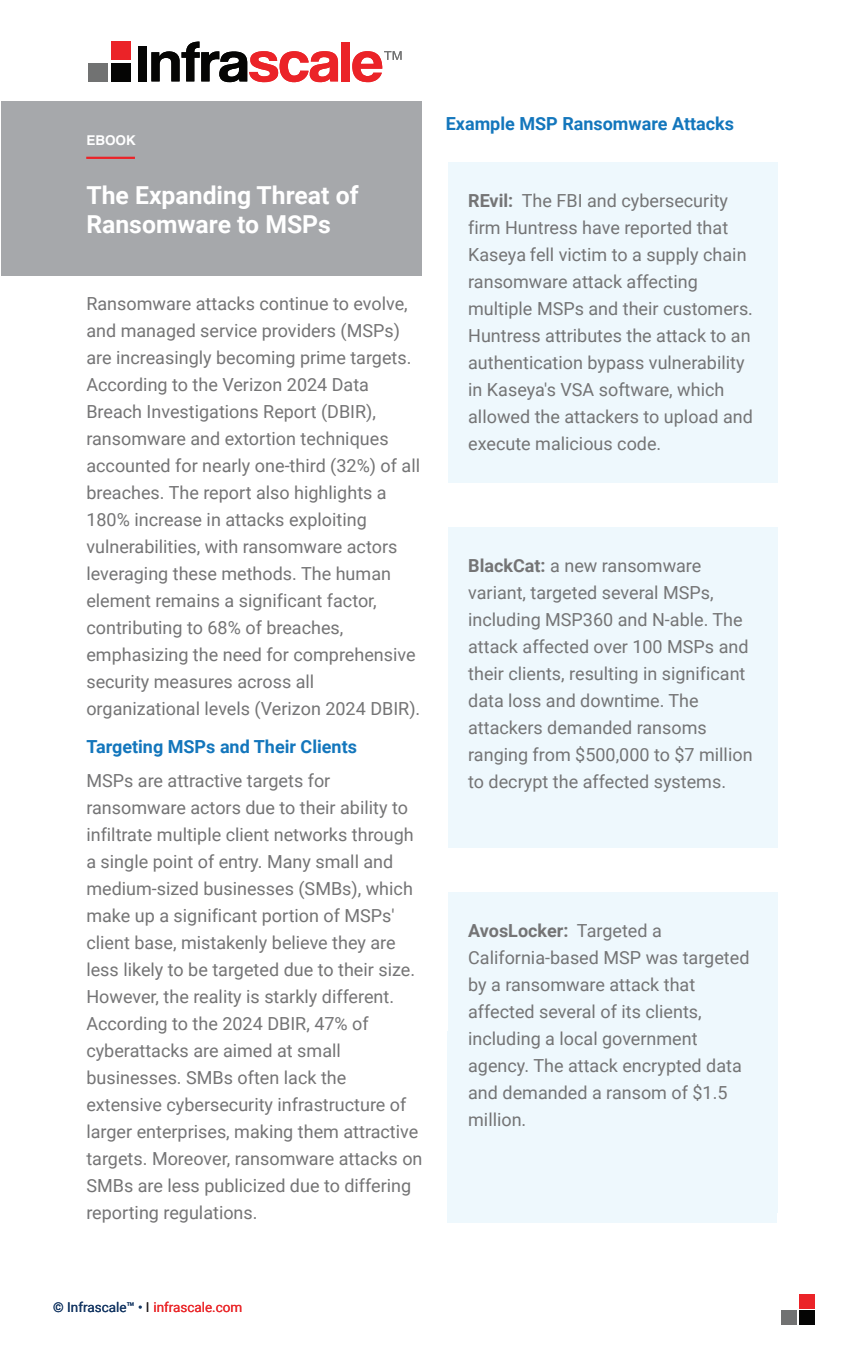
<style>
.page{position:relative;width:864px;height:1350px;background:#fff}
.page>*{position:absolute;margin:0;border:0;box-sizing:border-box;transform-origin:0 0}
.t1{font:700 24.75px/29.7px "Roboto";color:#fff}
.t2{font:18px/27px "Roboto";color:#747475}
.t3{font:700 18px "Roboto";color:#1376bc}
.t4{font:13.5px "Roboto";color:#ea292c}
.t5{font:700 13.5px "Helvetica";color:#fff}
.s1{font-weight:700}
.s2{color:#163864}
.s3{font-family:"Helvetica";color:#231f20}
</style>
<div class="page">
<div style="left:138px;top:46px;width:9px;height:35px;background:#050504"></div>
<div style="left:111px;top:42px;width:20px;height:18px;background:#eb2328"></div>
<div style="left:111px;top:63px;width:20px;height:18px;background:#050504"></div>
<div style="left:88px;top:63px;width:20px;height:18px;background:#717272"></div>
<svg style="left:151px;top:42px;width:187px;height:41px"></svg>
<div style="left:341px;top:42px;width:9px;height:39px;background:#eb2328"></div>
<svg style="left:352px;top:51px;width:50px;height:31px"></svg>
<div style="left:447px;top:1031px;width:330px;height:192px;background:#eef8fd"></div>
<div style="left:448px;top:163px;width:330px;height:320px;background:#eef8fd"></div>
<div style="left:1px;top:101px;width:421px;height:174px;background:#a6a8ab"></div>
<hr style="left:86px;top:157px;width:49px;height:2px;background:#eb2328">
<div style="left:448px;top:528px;width:330px;height:320px;background:#eef8fd"></div>
<div style="left:448px;top:893px;width:330px;height:320px;background:#eef8fd"></div>
<div style="left:799px;top:1294px;width:16px;height:14px;background:#eb2328"></div>
<div style="left:799px;top:1311px;width:16px;height:14px;background:#050504"></div>
<div style="left:781px;top:1311px;width:16px;height:14px;background:#717272"></div>
<p class="t5" style="left:86px;top:130px;width:51px">EBOOK</p>
<h1 class="t1" style="left:86px;top:179px;width:274px">The Expanding Threat of<br>Ransomware to MSPs</h1>
<p class="t2" style="left:86px;top:290px;width:335px">Ransomware attacks continue to evolve, and managed service providers (MSPs) are increasingly becoming prime targets.<br>According to the Verizon 2024 Data Breach Investigations Report (DBIR), ransomware and extortion techniques accounted for nearly one-third (32%) of all breaches. The report also highlights a 180% increase in attacks exploiting vulnerabilities, with ransomware actors leveraging these methods. The human element remains a significant factor, contributing to 68% of breaches, emphasizing the need for comprehensive security measures across all organizational levels (Verizon 2024 DBIR).</p>
<p class="t3" style="left:86px;top:734px;width:272px">Targeting MSPs and Their Clients</p>
<p class="t2" style="left:86px;top:766px;width:338px">MSPs are attractive targets for ransomware actors due to their ability to infiltrate multiple client networks through a single point of entry. Many small and medium-sized businesses (SMBs), which make up a significant portion of MSPs' client base, mistakenly believe they are less likely to be targeted due to their size.<br>However, the reality is starkly different.<br>According to the 2024 DBIR, 47% of cyberattacks are aimed at small businesses. SMBs often lack the extensive cybersecurity infrastructure of larger enterprises, making them attractive targets. Moreover, ransomware attacks on SMBs are less publicized due to differing reporting regulations.</p>
<p class="t3" style="left:446px;top:111px;width:290px">Example MSP Ransomware Attacks</p>
<p class="t2" style="left:468px;top:186px;width:286px"><span class="s1">REvil:</span> The FBI and cybersecurity firm Huntress have reported that Kaseya fell victim to a supply chain ransomware attack affecting multiple MSPs and their customers.<br>Huntress attributes the attack to an authentication bypass vulnerability in Kaseya's VSA software, which allowed the attackers to upload and execute malicious code.</p>
<p class="t2" style="left:468px;top:551px;width:286px"><span class="s1">BlackCat:</span> a new ransomware variant, targeted several MSPs, including MSP360 and N-able. The attack affected over 100 MSPs and their clients, resulting in significant data loss and downtime. The attackers demanded ransoms ranging from $500,000 to $7 million to decrypt the affected systems.</p>
<p class="t2" style="left:468px;top:917px;width:283px"><span class="s1">AvosLocker:</span> Targeted a<br>California-based MSP was targeted by a ransomware attack that affected several of its clients, including a local government agency. The attack encrypted data and demanded a ransom of $1.5 million.</p>
<p class="t4" style="left:53px;top:1298px;width:191px"><span class="s2">© Infrascale™ •</span> <span class="s3">|</span> infrascale.com</p>
</div>
